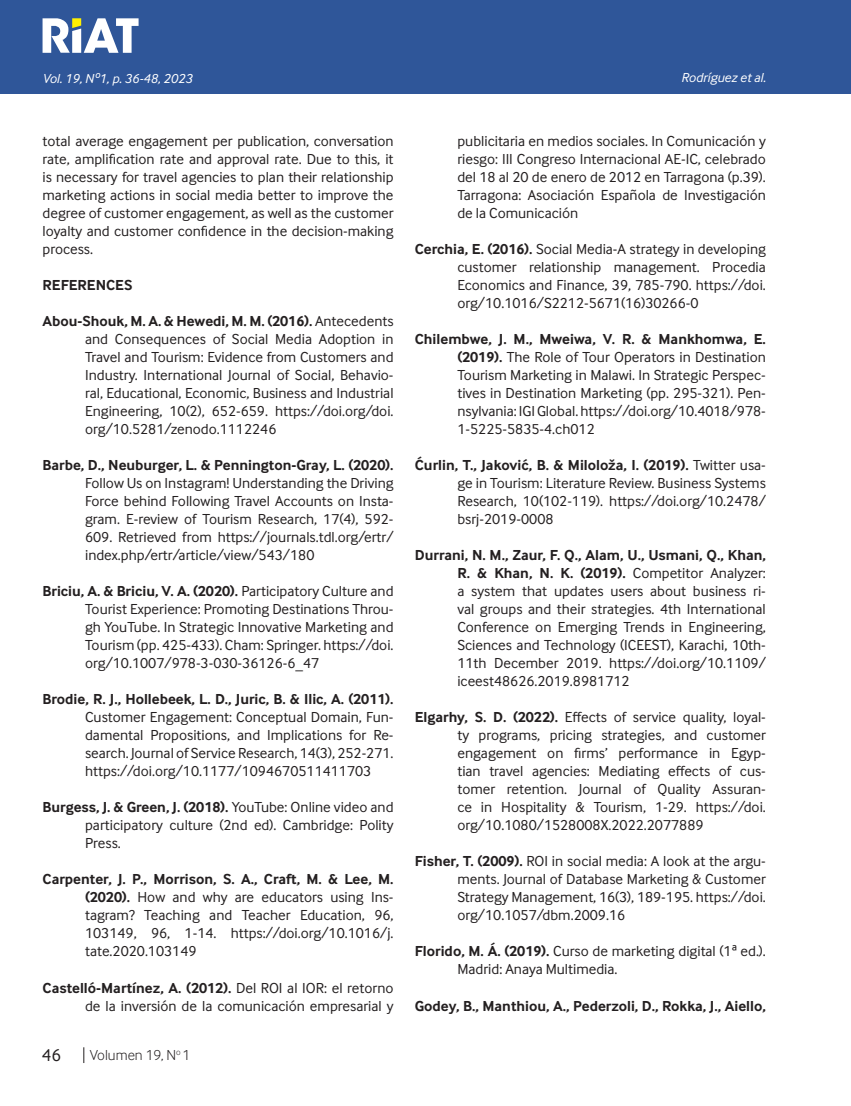
<style>
.page{position:relative;width:851px;height:1106px;background:#fff}
.page>*{position:absolute;margin:0;border:0;box-sizing:border-box;transform-origin:0 0}
.t1{font:18px "Inter Face";color:#231f20}
.Cuerpo_de_Texto{font:15px/18px "Inter Face";color:#231f20;text-align:justify}
.Cuerpo_de_Texto-2{font:700 15px "Inter Face";color:#231f20}
.t2{font:300 15px "Inter Face";color:#231f20}
.Cuño_de_pagina{font:italic 13.5px "Inter Face";color:#fff}
.s1{font-weight:700}
</style>
<div class="page">
<div style="left:0;top:0;width:850px;height:94px;background:#2f5699"></div>
<hr style="left:850px;top:0;width:1px;height:94px;background:#2f5699">
<svg style="left:43px;top:18px;width:95px;height:35px"></svg>
<svg style="left:83px;top:1047px;width:1px;height:16px"></svg>
<p class="Cuño_de_pagina" style="left:43px;top:71px;width:151px">Vol. 19, Nº1, p. 36-48, 2023</p>
<p class="Cuño_de_pagina" style="left:681px;top:70px;width:86px">Rodríguez et al.</p>
<p class="Cuerpo_de_Texto" style="left:43px;top:132px;width:352px">total average engagement per publication, conversation rate, amplification rate and approval rate. Due to this, it is necessary for travel agencies to plan their relationship marketing actions in social media better to improve the degree of customer engagement, as well as the customer loyalty and customer confidence in the decision-making process.</p>
<p class="Cuerpo_de_Texto-2" style="left:43px;top:276px;width:91px">REFERENCES</p>
<p class="Cuerpo_de_Texto" style="left:85px;top:312px;width:310px;text-indent:-43px"><span class="s1">Abou-Shouk, M. A. &amp; Hewedi, M. M. (2016).</span> Antecedents and Consequences of Social Media Adoption in Travel and Tourism: Evidence from Customers and Industry. International Journal of Social, Behavio&shy;ral, Educational, Economic, Business and Industrial Engineering, 10(2), 652-659. https://doi.org/doi. org/10.5281/zenodo.1112246</p>
<p class="Cuerpo_de_Texto" style="left:85px;top:456px;width:310px;text-indent:-43px"><span class="s1">Barbe, D., Neuburger, L. &amp; Pennington-Gray, L. (2020).<br></span>Follow Us on Instagram! Understanding the Driving Force behind Following Travel Accounts on Insta&shy;gram. E-review of Tourism Research, 17(4), 592- 609. Retrieved from https://journals.tdl.org/ertr/ index.php/ertr/article/view/543/180</p>
<p class="Cuerpo_de_Texto" style="left:85px;top:582px;width:310px;text-indent:-43px"><span class="s1">Briciu, A. &amp; Briciu, V. A. (2020).</span> Participatory Culture and Tourist Experience: Promoting Destinations Throu&shy;gh YouTube. In Strategic Innovative Marketing and Tourism (pp. 425-433). Cham: Springer. https://doi. org/10.1007/978-3-030-36126-6_47</p>
<p class="Cuerpo_de_Texto" style="left:85px;top:690px;width:310px;text-indent:-43px"><span class="s1">Brodie, R. J., Hollebeek, L. D., Juric, B. &amp; Ilic, A. (2011).<br></span>Customer Engagement: Conceptual Domain, Fun&shy;damental Propositions, and Implications for Re&shy;search. Journal of Service Research, 14(3), 252-271. https://doi.org/10.1177/1094670511411703</p>
<p class="Cuerpo_de_Texto" style="left:85px;top:798px;width:310px;text-indent:-43px"><span class="s1">Burgess, J. &amp; Green, J. (2018).</span> YouTube: Online video and participatory culture (2nd ed). Cambridge: Polity Press.</p>
<p class="Cuerpo_de_Texto" style="left:85px;top:870px;width:310px;text-indent:-43px"><span class="s1">Carpenter, J. P., Morrison, S. A., Craft, M. &amp; Lee, M. (2020).</span> How and why are educators using Ins&shy;tagram? Teaching and Teacher Education, 96, 103149, 96, 1-14. https://doi.org/10.1016/j. tate.2020.103149</p>
<p class="Cuerpo_de_Texto" style="left:43px;top:978px;width:352px;text-align:right"><span class="s1">Castelló-Martínez, A. (2012).</span> Del ROI al IOR: el retorno de la inversión de la comunicación empresarial y</p>
<p class="t1" style="left:42px;top:1045px;width:21px">46</p>
<p class="t2" style="left:90px;top:1046px;width:102px">Volumen 19, N<sup>o</sup> 1</p>
<p class="Cuerpo_de_Texto" style="left:457px;top:132px;width:310px">publicitaria en medios sociales. In Comunicación y riesgo: III Congreso Internacional AE-IC, celebrado del 18 al 20 de enero de 2012 en Tarragona (p.39).<br>Tarragona: Asociación Española de Investigación de la Comunicación</p>
<p class="Cuerpo_de_Texto" style="left:457px;top:240px;width:310px;text-indent:-43px"><span class="s1">Cerchia, E. (2016).</span> Social Media-A strategy in developing customer relationship management. Procedia Economics and Finance, 39, 785-790. https://doi. org/10.1016/S2212-5671(16)30266-0</p>
<p class="Cuerpo_de_Texto" style="left:457px;top:330px;width:310px;text-indent:-43px"><span class="s1">Chilembwe, J. M., Mweiwa, V. R. &amp; Mankhomwa, E. (2019).</span> The Role of Tour Operators in Destination Tourism Marketing in Malawi. In Strategic Perspec&shy;tives in Destination Marketing (pp. 295-321). Pen&shy;nsylvania: IGI Global. https://doi.org/10.4018/978- 1-5225-5835-4.ch012</p>
<p class="Cuerpo_de_Texto" style="left:457px;top:456px;width:310px;text-indent:-43px"><span class="s1">Ćurlin, T., Jaković, B. &amp; Miloloža, I. (2019).</span> Twitter usa&shy;ge in Tourism: Literature Review. Business Systems Research, 10(102-119). https://doi.org/10.2478/ bsrj-2019-0008</p>
<p class="Cuerpo_de_Texto" style="left:457px;top:546px;width:310px;text-indent:-43px"><span class="s1">Durrani, N. M., Zaur, F. Q., Alam, U., Usmani, Q., Khan, R. &amp; Khan, N. K. (2019).</span> Competitor Analyzer: a system that updates users about business ri&shy;val groups and their strategies. 4th International Conference on Emerging Trends in Engineering, Sciences and Technology (ICEEST), Karachi, 10th-11th December 2019. https://doi.org/10.1109/ iceest48626.2019.8981712</p>
<p class="Cuerpo_de_Texto" style="left:457px;top:708px;width:310px;text-indent:-43px"><span class="s1">Elgarhy, S. D. (2022).</span> Effects of service quality, loyal&shy;ty programs, pricing strategies, and customer engagement on firms’ performance in Egyp&shy;tian travel agencies: Mediating effects of cus&shy;tomer retention. Journal of Quality Assuran&shy;ce in Hospitality &amp; Tourism, 1-29. https://doi. org/10.1080/1528008X.2022.2077889</p>
<p class="Cuerpo_de_Texto" style="left:457px;top:852px;width:310px;text-indent:-43px"><span class="s1">Fisher, T. (2009).</span> ROI in social media: A look at the argu&shy;ments. Journal of Database Marketing &amp; Customer Strategy Management, 16(3), 189-195. https://doi. org/10.1057/dbm.2009.16</p>
<p class="Cuerpo_de_Texto" style="left:457px;top:942px;width:310px;text-indent:-43px"><span class="s1">Florido, M. Á. (2019).</span> Curso de marketing digital (1ª ed.).<br>Madrid: Anaya Multimedia.</p>
<p class="Cuerpo_de_Texto-2" style="left:415px;top:996px;width:352px">Godey, B., Manthiou, A., Pederzoli, D., Rokka, J., Aiello,</p>
</div>
